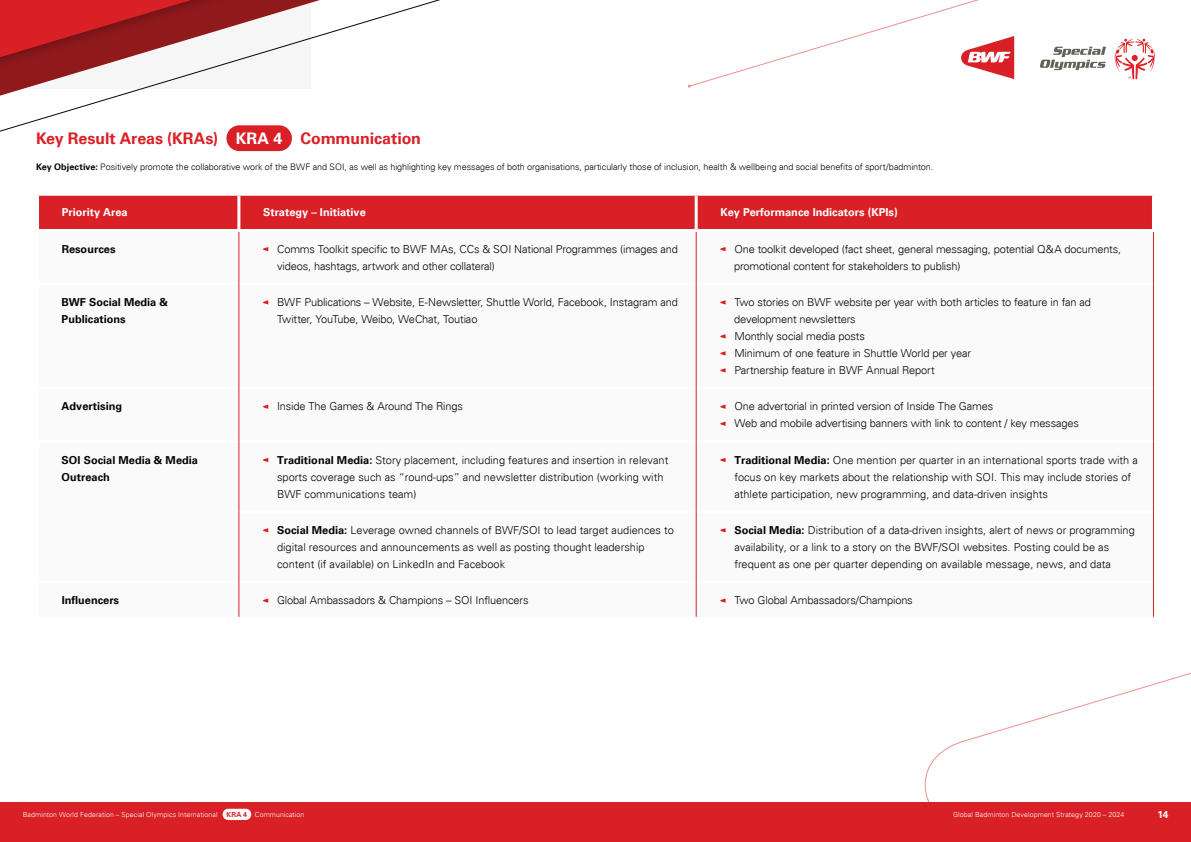
<style>
.page{position:relative;width:1191px;height:842px;background:#fff}
.page>*{position:absolute;margin:0;border:0;box-sizing:border-box;transform-origin:0 0}
.t1{font:700 16px "Univers";letter-spacing:-.005em;color:#d92026}
.t2{font:300 11px/17px "Univers";color:#040503}
.t3{font:700 11px/17px "Univers";color:#040503}
.t4{font:700 11px "Univers";color:#fff}
.t5{font:700 10px "Univers";color:#fff}
.t6{font:300 9px "Univers";letter-spacing:-.005em;color:#040503}
.t7{font:300 7px "Univers";letter-spacing:.015em;color:#fff}
.s1{color:#fff}
.s2{font-weight:700}
.s3{font-weight:700;color:#d92026}
</style>
<div class="page">
<svg style="left:925px;top:672px;width:266px;height:130px"></svg>
<svg style="left:0;top:0;width:440px;height:152px"></svg>
<div style="left:39px;top:196px;width:1113px;height:33px;background:#d92026"></div>
<hr style="left:237px;top:196px;width:3px;height:33px;background:#fff">
<hr style="left:694px;top:196px;width:3px;height:33px;background:#fff">
<hr style="left:239px;top:232px;width:1px;height:52px;background:#d92026">
<hr style="left:696px;top:232px;width:1px;height:52px;background:#d92026">
<hr style="left:1153px;top:232px;width:1px;height:52px;background:#d92026">
<hr style="left:239px;top:284px;width:1px;height:104px;background:#d92026">
<hr style="left:696px;top:284px;width:1px;height:104px;background:#d92026">
<hr style="left:1153px;top:284px;width:1px;height:104px;background:#d92026">
<hr style="left:239px;top:388px;width:1px;height:53px;background:#d92026">
<hr style="left:696px;top:388px;width:1px;height:53px;background:#d92026">
<hr style="left:1153px;top:388px;width:1px;height:53px;background:#d92026">
<hr style="left:239px;top:441px;width:1px;height:71px;background:#d92026">
<hr style="left:696px;top:441px;width:1px;height:71px;background:#d92026">
<hr style="left:1153px;top:441px;width:1px;height:71px;background:#d92026">
<hr style="left:239px;top:512px;width:1px;height:70px;background:#d92026">
<hr style="left:696px;top:512px;width:1px;height:70px;background:#d92026">
<hr style="left:1153px;top:512px;width:1px;height:70px;background:#d92026">
<hr style="left:239px;top:582px;width:1px;height:35px;background:#d92026">
<hr style="left:696px;top:582px;width:1px;height:35px;background:#d92026">
<hr style="left:1153px;top:582px;width:1px;height:35px;background:#d92026">
<svg style="left:263px;top:247px;width:5px;height:4px"></svg>
<svg style="left:720px;top:247px;width:5px;height:4px"></svg>
<svg style="left:263px;top:300px;width:5px;height:4px"></svg>
<svg style="left:720px;top:300px;width:5px;height:4px"></svg>
<svg style="left:720px;top:334px;width:5px;height:4px"></svg>
<svg style="left:720px;top:351px;width:5px;height:4px"></svg>
<svg style="left:720px;top:368px;width:5px;height:4px"></svg>
<svg style="left:263px;top:405px;width:5px;height:4px"></svg>
<svg style="left:720px;top:405px;width:5px;height:4px"></svg>
<svg style="left:720px;top:422px;width:5px;height:4px"></svg>
<svg style="left:263px;top:458px;width:5px;height:4px"></svg>
<svg style="left:720px;top:458px;width:5px;height:4px"></svg>
<svg style="left:263px;top:528px;width:5px;height:4px"></svg>
<svg style="left:720px;top:528px;width:5px;height:4px"></svg>
<svg style="left:263px;top:598px;width:5px;height:5px"></svg>
<svg style="left:720px;top:598px;width:5px;height:5px"></svg>
<div style="left:226px;top:125px;width:66px;height:26px;background:#d92026;border-radius:13px"></div>
<div style="left:0;top:802px;width:1191px;height:40px;background:#d92026"></div>
<div style="left:223px;top:809px;width:28px;height:11px;background:#fff;border-radius:6px"></div>
<svg style="left:687px;top:0;width:468px;height:88px"></svg>
<h1 class="t1" style="left:36px;top:129px;width:386px">Key Result Areas (KRAs) <span class="s1">KRA 4</span> Communication</h1>
<p class="t6" style="left:36px;top:162px;width:899px"><span class="s2">Key Objective:</span> Positively promote the collaborative work of the BWF and SOI, as well as highlighting key messages of both organisations, particularly those of inclusion, health &amp; wellbeing and social benefits of sport/badminton.</p>
<p class="t4" style="left:62px;top:206px;width:68px">Priority Area</p>
<p class="t4" style="left:263px;top:206px;width:104px">Strategy – Initiative</p>
<p class="t4" style="left:720px;top:206px;width:179px">Key Performance Indicators (KPIs)</p>
<p class="t3" style="left:62px;top:241px;width:55px">Resources</p>
<p class="t2" style="left:277px;top:257px;width:219px">videos, hashtags, artwork and other collateral)</p>
<p class="t2" style="left:734px;top:240px;width:388px">One toolkit developed (fact sheet, general messaging, potential Q&amp;A documents, promotional content for stakeholders to publish)</p>
<p class="t2" style="left:277px;top:240px;width:402px">Comms Toolkit specific to BWF MAs, CCs &amp; SOI National Programmes (images and</p>
<p class="t3" style="left:62px;top:294px;width:108px">BWF Social Media &amp;<br>Publications</p>
<p class="t2" style="left:277px;top:294px;width:402px">BWF Publications – Website, E-Newsletter, Shuttle World, Facebook, Instagram and<br>Twitter, YouTube, Weibo, WeChat, Toutiao</p>
<p class="t2" style="left:734px;top:294px;width:358px">Two stories on BWF website per year with both articles to feature in fan ad development newsletters<br>Monthly social media posts<br>Minimum of one feature in Shuttle World per year<br>Partnership feature in BWF Annual Report</p>
<p class="t3" style="left:62px;top:398px;width:62px">Advertising</p>
<p class="t2" style="left:277px;top:398px;width:187px">Inside The Games &amp; Around The Rings</p>
<p class="t2" style="left:734px;top:398px;width:346px">One advertorial in printed version of Inside The Games<br>Web and mobile advertising banners with link to content / key messages</p>
<p class="t3" style="left:62px;top:452px;width:138px">SOI Social Media &amp; Media<br>Outreach</p>
<p class="t2" style="left:277px;top:451px;width:393px"><span class="s2">Traditional Media:</span> Story placement, including features and insertion in relevant sports coverage such as “round-ups” and newsletter distribution (working with<br>BWF communications team)</p>
<p class="t2" style="left:734px;top:451px;width:405px"><span class="s2">Traditional Media:</span> One mention per quarter in an international sports trade with a focus on key markets about the relationship with SOI. This may include stories of athlete participation, new programming, and data-driven insights</p>
<p class="t2" style="left:277px;top:521px;width:398px"><span class="s2">Social Media:</span> Leverage owned channels of BWF/SOI to lead target audiences to digital resources and announcements as well as posting thought leadership content (if available) on LinkedIn and Facebook</p>
<p class="t2" style="left:734px;top:521px;width:402px"><span class="s2">Social Media:</span> Distribution of a data-driven insights, alert of news or programming availability, or a link to a story on the BWF/SOI websites. Posting could be as frequent as one per quarter depending on available message, news, and data</p>
<p class="t2" style="left:734px;top:592px;width:180px">Two Global Ambassadors/Champions</p>
<p class="t3" style="left:62px;top:593px;width:59px">Influencers</p>
<p class="t2" style="left:277px;top:592px;width:253px">Global Ambassadors &amp; Champions – SOI Influencers</p>
<p class="t7" style="left:23px;top:810px;width:196px">Badminton World Federation – Special Olympics International</p>
<p class="t7" style="left:227px;top:810px;width:79px"><span class="s3">KRA 4</span> Communication</p>
<p class="t7" style="left:953px;top:810px;width:173px">Global Badminton Development Strategy 2020 – 2024</p>
<p class="t5" style="left:1157px;top:808px;width:12px">14</p>
</div>
